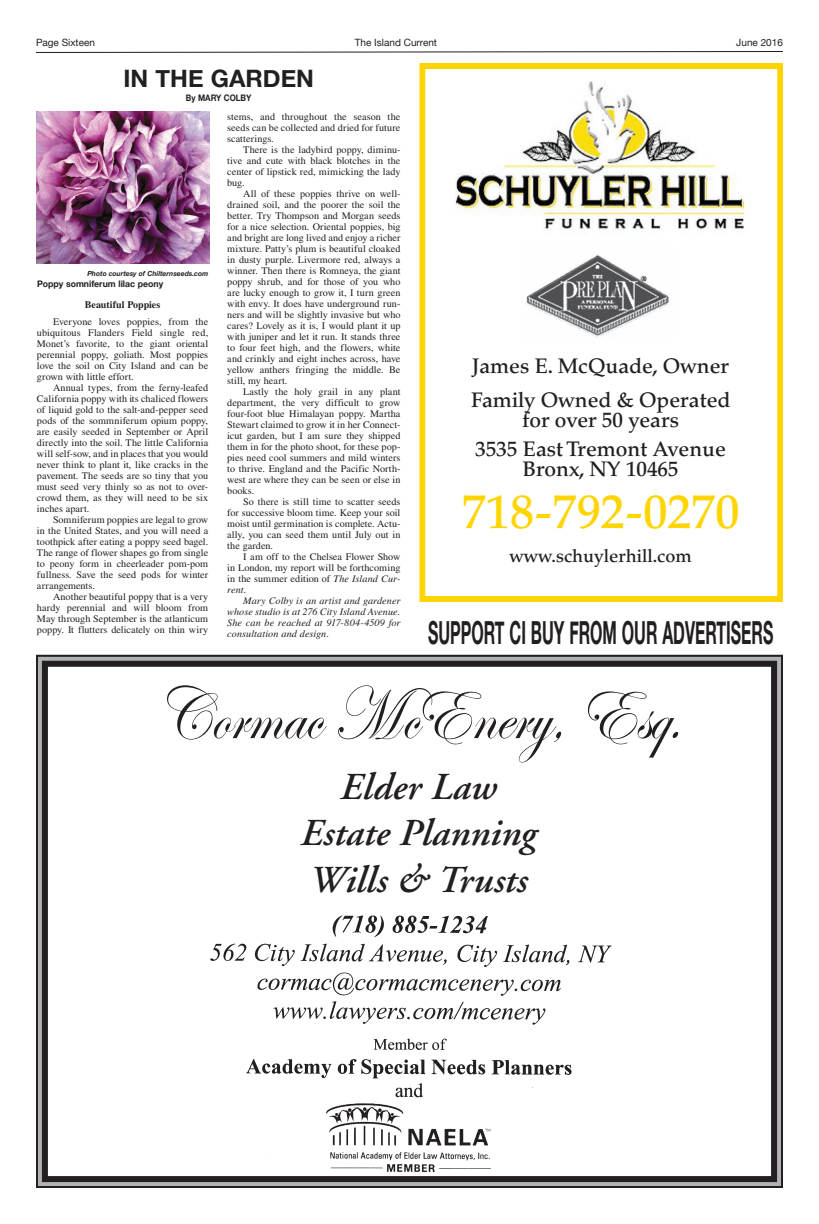
<style>
.page{position:relative;width:819px;height:1224px;background:#fff}
.page>*{position:absolute;margin:0;border:0;box-sizing:border-box;transform-origin:0 0}
.t1{font:75.6px "Edwardian Script ITC";letter-spacing:-.005em;color:#231f20;scale:.88 1}
.t2{font:500 48px "Palatino";color:#fed503}
.t3{font:italic 600 38px/46.7px "Adobe Garamond";color:#231f20;text-align:center}
.t4{font:700 31.8px "Helvetica Neue";color:#231f20;scale:.5 1}
.t5{font:700 24px "Helvetica Neue";color:#231f20}
.t6{font:500 21px/33.5px "Palatino";color:#231f20}
.t7{font:500 18px "Palatino";color:#231f20}
.t8{font:10px/11px "Times";color:#231f20;text-align:justify}
.t9{font:italic 10px/11px "Times";letter-spacing:.005em;color:#231f20;text-align:justify}
.t10{font:10px "Helvetica Neue";color:#231f20}
.t11{font:700 10px "Times";color:#231f20}
.t12{font:700 9px "Helvetica Neue";color:#231f20}
.t13{font:700 9px "Helvetica Neue";color:#231f20;scale:.88 1}
.t14{font:italic 700 7px "Helvetica Neue";color:#231f20}
.s1{font-style:italic}
</style>
<div class="page">
<svg style="left:36px;top:51px;width:747px;height:2px"></svg>
<img style="left:36px;top:111px;width:173px;height:153px">
<svg style="left:36px;top:654px;width:747px;height:534px"></svg>
<div style="left:42px;top:661px;width:735px;height:521px;border:6px solid #231f20"></div>
<img style="left:209px;top:907px;width:410px;height:269px">
<img style="left:455px;top:81px;width:290px;height:149px">
<div style="left:419px;top:63px;width:364px;height:539px;border:6px solid #fed503"></div>
<img style="left:526px;top:255px;width:144px;height:82px">
<p class="t10" style="left:36px;top:36px;width:61px">Page Sixteen</p>
<p class="t10" style="left:355px;top:36px;width:84px">The Island Current</p>
<p class="t10" style="left:736px;top:36px;width:48px">June 2016</p>
<h3 class="t5" style="left:123px;top:64px;width:49px">IN THE</h3>
<h3 class="t5" style="left:211px;top:64px;width:36px">GARDEN</h3>
<p class="t13" style="left:186px;top:93px;width:76px">BY MARY COLBY</p>
<p class="t8" style="left:227px;top:112px;width:175px">stems, and throughout the season the seeds can be collected and dried for future scatterings.</p>
<p class="t8" style="left:227px;top:145px;width:175px;text-indent:16px">There is the ladybird poppy, diminu&shy;tive and cute with black blotches in the center of lipstick red, mimicking the lady bug.</p>
<p class="t8" style="left:227px;top:189px;width:175px;text-indent:16px">All of these poppies thrive on well&shy;drained soil, and the poorer the soil the better. Try Thompson and Morgan seeds for a nice selection. Oriental poppies, big and bright are long lived and enjoy a richer mixture. Patty’s plum is beautiful cloaked in dusty purple. Livermore red, always a winner. Then there is Romneya, the giant poppy shrub, and for those of you who are lucky enough to grow it, I turn green with envy. It does have underground run&shy;ners and will be slightly invasive but who cares? Lovely as it is, I would plant it up with juniper and let it run. It stands three to four feet high, and the flowers, white and crinkly and eight inches across, have yellow anthers fringing the middle. Be still, my heart.</p>
<p class="t8" style="left:227px;top:387px;width:175px;text-indent:16px">Lastly the holy grail in any plant department, the very difficult to grow four-foot blue Himalayan poppy. Martha Stewart claimed to grow it in her Connect&shy;icut garden, but I am sure they shipped them in for the photo shoot, for these pop&shy;pies need cool summers and mild winters to thrive. England and the Pacific North&shy;west are where they can be seen or else in books.</p>
<p class="t8" style="left:227px;top:497px;width:175px;text-indent:16px">So there is still time to scatter seeds for successive bloom time. Keep your soil moist until germination is complete. Actu&shy;ally, you can seed them until July out in the garden.</p>
<p class="t8" style="left:227px;top:552px;width:175px;text-indent:16px">I am off to the Chelsea Flower Show in London, my report will be forthcoming in the summer edition of <span class="s1">The Island Cur&shy;rent</span>.</p>
<p class="t9" style="left:227px;top:596px;width:175px;text-indent:16px">Mary Colby is an artist and gardener whose studio is at 276 City Island Avenue.<br>She can be reached at 917-804-4509 for consultation and design.</p>
<p class="t14" style="left:87px;top:269px;width:122px">Photo courtesy of Chilternseeds.com</p>
<p class="t12" style="left:37px;top:278px;width:128px">POPPY SOMNIFERUM LILAC PEONY</p>
<p class="t11" style="left:85px;top:299px;width:77px">Beautiful Poppies</p>
<p class="t8" style="left:37px;top:316px;width:173px;text-indent:16px">Everyone loves poppies, from the ubiquitous Flanders Field single red, Monet’s favorite, to the giant oriental perennial poppy, goliath. Most poppies love the soil on City Island and can be grown with little effort.</p>
<p class="t8" style="left:37px;top:382px;width:173px;text-indent:16px">Annual types, from the ferny-leafed California poppy with its chaliced flowers of liquid gold to the salt-and-pepper seed pods of the sommniferum opium poppy, are easily seeded in September or April directly into the soil. The little California will self-sow, and in places that you would never think to plant it, like cracks in the pavement. The seeds are so tiny that you must seed very thinly so as not to over&shy;crowd them, as they will need to be six inches apart.</p>
<p class="t8" style="left:37px;top:514px;width:173px;text-indent:16px">Somniferum poppies are legal to grow in the United States, and you will need a toothpick after eating a poppy seed bagel.<br>The range of flower shapes go from single to peony form in cheerleader pom-pom fullness. Save the seed pods for winter arrangements.</p>
<p class="t8" style="left:37px;top:591px;width:173px;text-indent:16px">Another beautiful poppy that is a very hardy perennial and will bloom from May through September is the atlanticum poppy. It flutters delicately on thin wiry</p>
<h3 class="t6" style="left:471px;top:350px;width:261px">James E. McQuade, Owner<br>Family Owned &amp; Operated</h3>
<h3 class="t6" style="left:476px;top:405px;width:252px;line-height:29px;text-align:center">for over 50 years<br>3535 East Tremont Avenue</h3>
<h3 class="t6" style="left:523px;top:452px;width:157px">Bronx, NY 10465</h3>
<h2 class="t2" style="left:462px;top:484px;width:279px">718-792-0270</h2>
<h3 class="t7" style="left:510px;top:545px;width:184px">www.schuylerhill.com</h3>
<h3 class="t4" style="left:428px;top:613px;width:67px">SUPPORT</h3>
<h3 class="t4" style="left:510px;top:613px;width:144px">CI BUY FROM</h3>
<h3 class="t4" style="left:622px;top:613px;width:124px">OUR ADVERTISERS</h3>
<h1 class="t1" style="left:155px;top:673px;width:599px">Cormac McEnery, Esq.</h1>
<h3 class="t3" style="left:301px;top:764px;width:237px">Elder Law<br>Estate Planning<br>Wills &amp; Trusts</h3>
</div>
